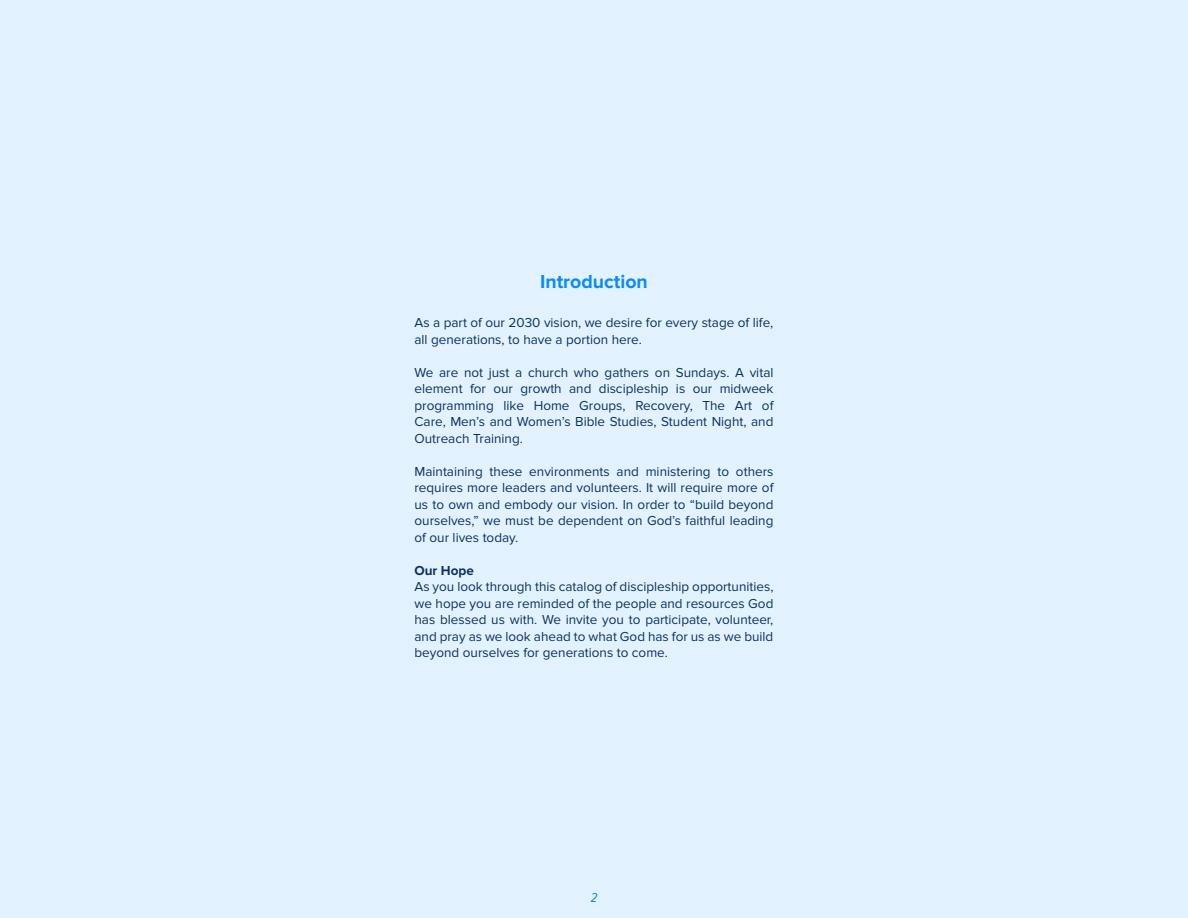
<style>
.page{position:relative;width:1188px;height:918px;background:#e3f2ff}
.page>*{position:absolute;margin:0;border:0;box-sizing:border-box;transform-origin:0 0}
.t1{font:700 19.5px "Proxima Nova";color:#088cfa}
.t2{font:13.5px/16.5px "Proxima Nova";color:#0a3361;text-align:justify}
.t3{font:700 13.5px "Proxima Nova";color:#0a3361}
.t4{font:italic 13.5px "Proxima Nova Cond";color:#088cfa}
</style>
<div class="page">
<h1 class="t1" style="left:540px;top:270px;width:109px">Introduction</h1>
<p class="t2" style="left:415px;top:315px;width:360px">As a part of our 2030 vision, we desire for every stage of life, all generations, to have a portion here.</p>
<p class="t2" style="left:415px;top:364px;width:360px">We are not just a church who gathers on Sundays. A vital element for our growth and discipleship is our midweek programming like Home Groups, Recovery, The Art of Care, Men’s and Women’s Bible Studies, Student Night, and Outreach Training.</p>
<p class="t2" style="left:415px;top:463px;width:360px">Maintaining these environments and ministering to others requires more leaders and volunteers. It will require more of us to own and embody our vision. In order to “build beyond ourselves,” we must be dependent on God’s faithful leading of our lives today.</p>
<p class="t3" style="left:415px;top:562px;width:61px">Our Hope</p>
<p class="t2" style="left:415px;top:579px;width:360px">As you look through this catalog of discipleship opportunities, we hope you are reminded of the people and resources God has blessed us with. We invite you to participate, volunteer, and pray as we look ahead to what God has for us as we build beyond ourselves for generations to come.</p>
<p class="t4" style="left:591px;top:890px;width:8px">2</p>
</div>
